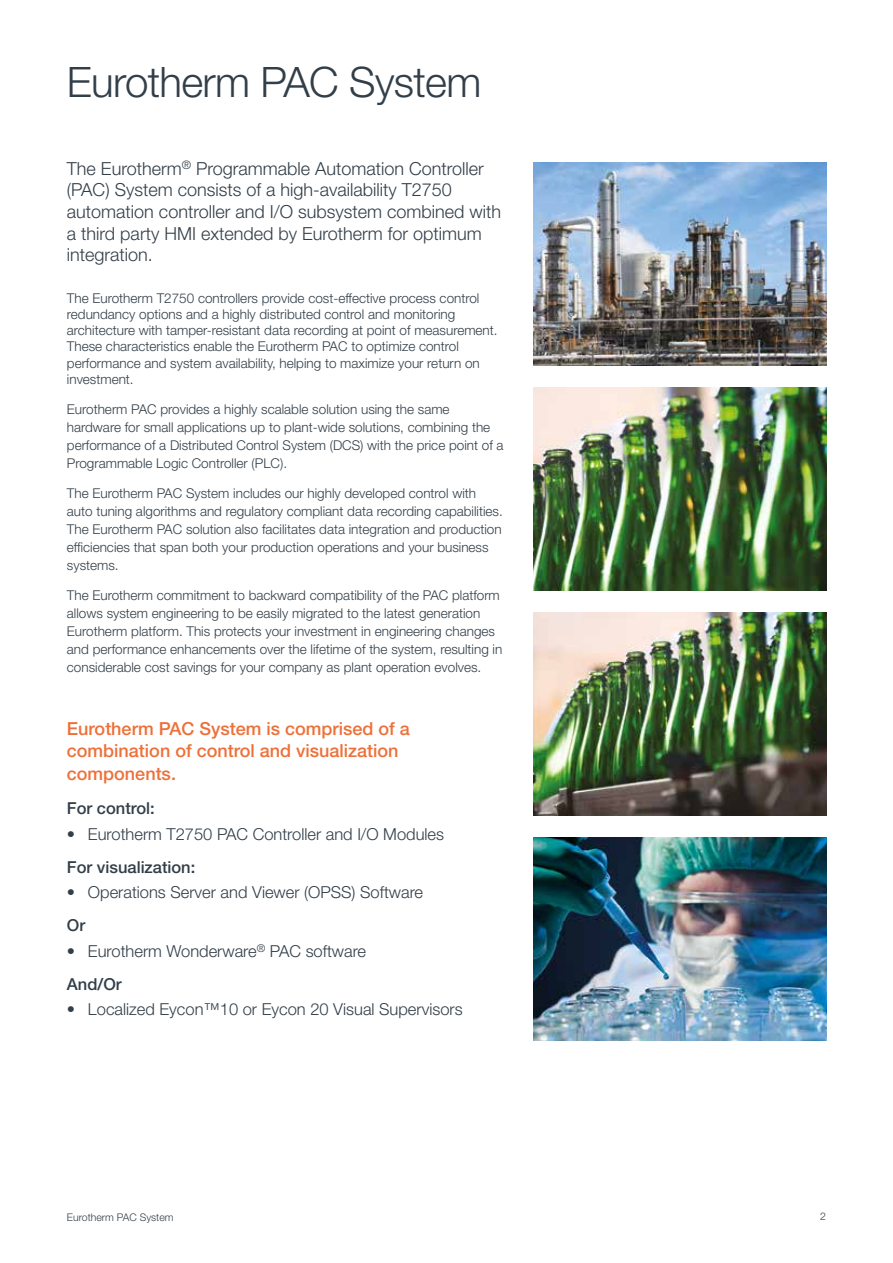
<style>
.page{position:relative;width:893px;height:1263px;background:#fff}
.page>*{position:absolute;margin:0;border:0;box-sizing:border-box;transform-origin:0 0}
.t1{font:300 42px "Helvetica Neue LT Std";letter-spacing:-.015em;color:#323e48}
.t2{font:300 18px/21.6px "Helvetica Neue LT Std";color:#323e48}
.t3{font:500 18px/22.5px "Helvetica Neue LT Std";color:#ee7039}
.t4{font:300 16.5px/33px "Helvetica Neue LT Std";color:#323e48}
.t5{font:500 16.5px "Helvetica Neue LT Std";color:#323e48}
.t6{font:300 13.5px/18px "Helvetica Neue LT Std";color:#323e48}
.t7{font:300 10.5px "Helvetica Neue LT Std";color:#323e48}
.s1{font-weight:500}
</style>
<div class="page">
<img style="left:533px;top:162px;width:293px;height:204px">
<img style="left:533px;top:387px;width:293px;height:204px">
<img style="left:533px;top:612px;width:293px;height:204px">
<img style="left:533px;top:837px;width:293px;height:204px">
<h1 class="t1" style="left:67px;top:56px;width:416px">Eurotherm PAC System</h1>
<h2 class="t2" style="left:67px;top:157px;width:436px">The Eurotherm<sup>®</sup> Programmable Automation Controller (PAC) System consists of a high-availability T2750 automation controller and I/O subsystem combined with a third party HMI extended by Eurotherm for optimum integration.</h2>
<p class="t6" style="left:67px;top:289px;width:432px;line-height:16.2px">The Eurotherm T2750 controllers provide cost-effective process control redundancy options and a highly distributed control and monitoring architecture with tamper-resistant data recording at point of measurement.<br>These characteristics enable the Eurotherm PAC to optimize control performance and system availability, helping to maximize your return on investment.</p>
<p class="t6" style="left:67px;top:400px;width:438px">Eurotherm PAC provides a highly scalable solution using the same hardware for small applications up to plant-wide solutions, combining the performance of a Distributed Control System (DCS) with the price point of a Programmable Logic Controller (PLC).</p>
<p class="t6" style="left:67px;top:484px;width:437px">The Eurotherm PAC System includes our highly developed control with auto tuning algorithms and regulatory compliant data recording capabilities.<br>The Eurotherm PAC solution also facilitates data integration and production efficiencies that span both your production operations and your business systems.</p>
<p class="t6" style="left:67px;top:586px;width:437px">The Eurotherm commitment to backward compatibility of the PAC platform allows system engineering to be easily migrated to the latest generation Eurotherm platform. This protects your investment in engineering changes and performance enhancements over the lifetime of the system, resulting in considerable cost savings for your company as plant operation evolves.</p>
<h2 class="t3" style="left:67px;top:717px;width:344px">Eurotherm PAC System is comprised of a combination of control and visualization components.</h2>
<p class="t5" style="left:67px;top:798px;width:89px">For control:</p>
<p class="t4" style="left:67px;top:817px;width:379px">• Eurotherm T2750 PAC Controller and I/O Modules</p>
<p class="t5" style="left:67px;top:857px;width:130px">For visualization:</p>
<p class="t4" style="left:67px;top:875px;width:358px">• Operations Server and Viewer (OPSS) Software</p>
<p class="t5" style="left:67px;top:915px;width:20px">Or</p>
<p class="t4" style="left:67px;top:934px;width:301px">• Eurotherm Wonderware<sup>®</sup> PAC software<br><span class="s1">And/Or</span></p>
<p class="t4" style="left:67px;top:992px;width:397px">• Localized Eycon™10 or Eycon 20 Visual Supervisors</p>
<p class="t7" style="left:67px;top:1211px;width:108px">Eurotherm PAC System</p>
<p class="t7" style="left:820px;top:1209px;width:7px">2</p>
</div>
